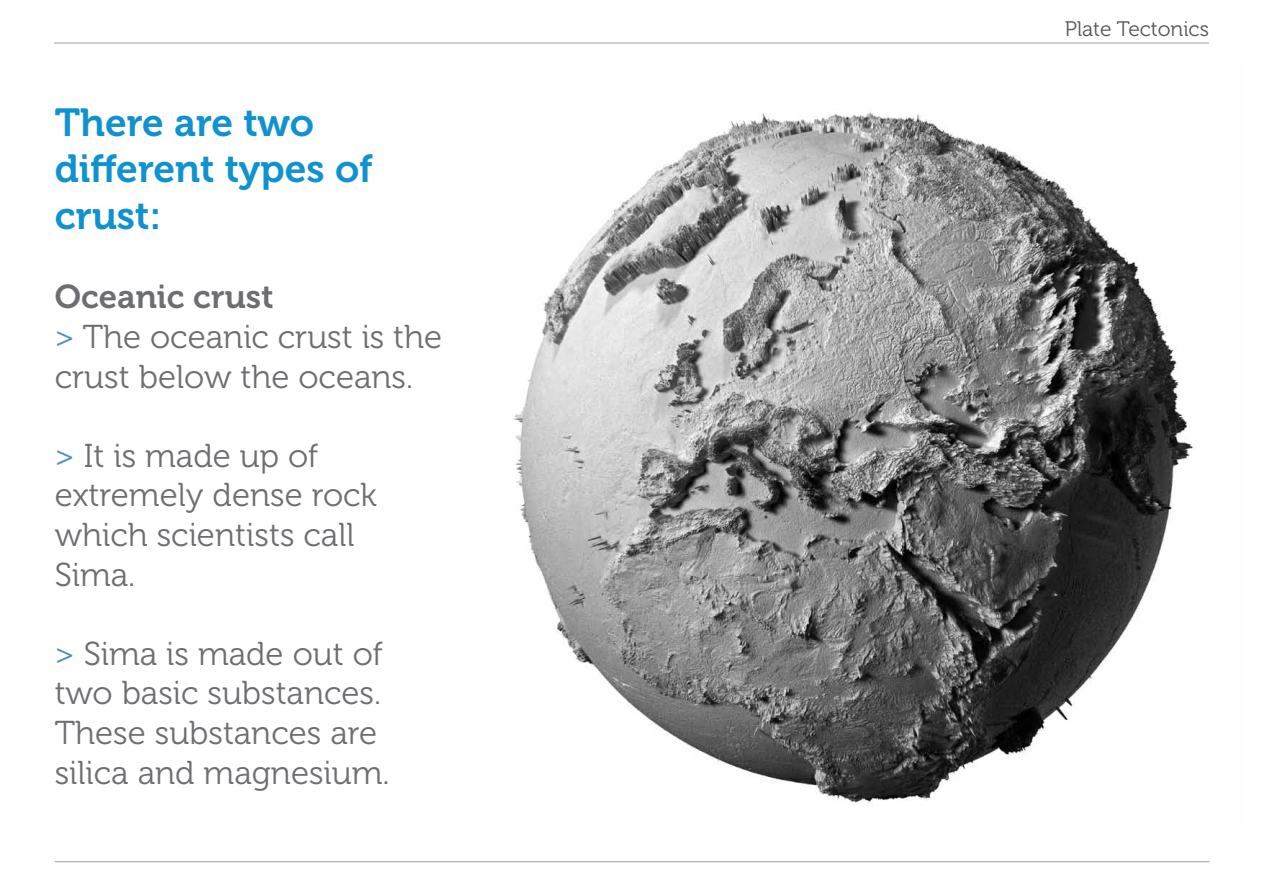
<style>
.page{position:relative;width:1263px;height:893px;background:#fff}
.page>*{position:absolute;margin:0;border:0;box-sizing:border-box;transform-origin:0 0}
.t1{font:39px/46.8px "Museo 700";color:#1091d0}
.t2{font:33px/39.6px "Museo 300";color:#6d6e71}
.t3{font:33px "Museo 700";color:#6d6e71}
.t4{font:21px "Museo 300";color:#565658}
.s1{color:#4d93c0}
</style>
<div class="page">
<hr style="left:54px;top:42px;width:1155px;height:2px;background:#a9a9a9">
<hr style="left:55px;top:861px;width:1155px;height:1px;background:#a9a9a9">
<img style="left:514px;top:112px;width:680px;height:692px">
<p class="t1" style="left:55px;top:99px;width:320px">There are two different types of crust:</p>
<p class="t3" style="left:55px;top:279px;width:220px">Oceanic crust</p>
<p class="t2" style="left:55px;top:317px;width:389px"><span class="s1">&gt;</span> The oceanic crust is the</p>
<p class="t2" style="left:55px;top:357px;width:360px">crust below the oceans.</p>
<p class="t2" style="left:55px;top:436px;width:265px"><span class="s1">&gt;</span> It is made up of</p>
<p class="t2" style="left:55px;top:476px;width:324px">extremely dense rock which scientists call</p>
<p class="t2" style="left:55px;top:555px;width:82px">Sima.</p>
<p class="t2" style="left:55px;top:634px;width:330px"><span class="s1">&gt;</span> Sima is made out of</p>
<p class="t2" style="left:55px;top:674px;width:336px">two basic substances.<br>These substances are silica and magnesium.</p>
<p class="t4" style="left:1065px;top:17px;width:146px">Plate Tectonics</p>
</div>
